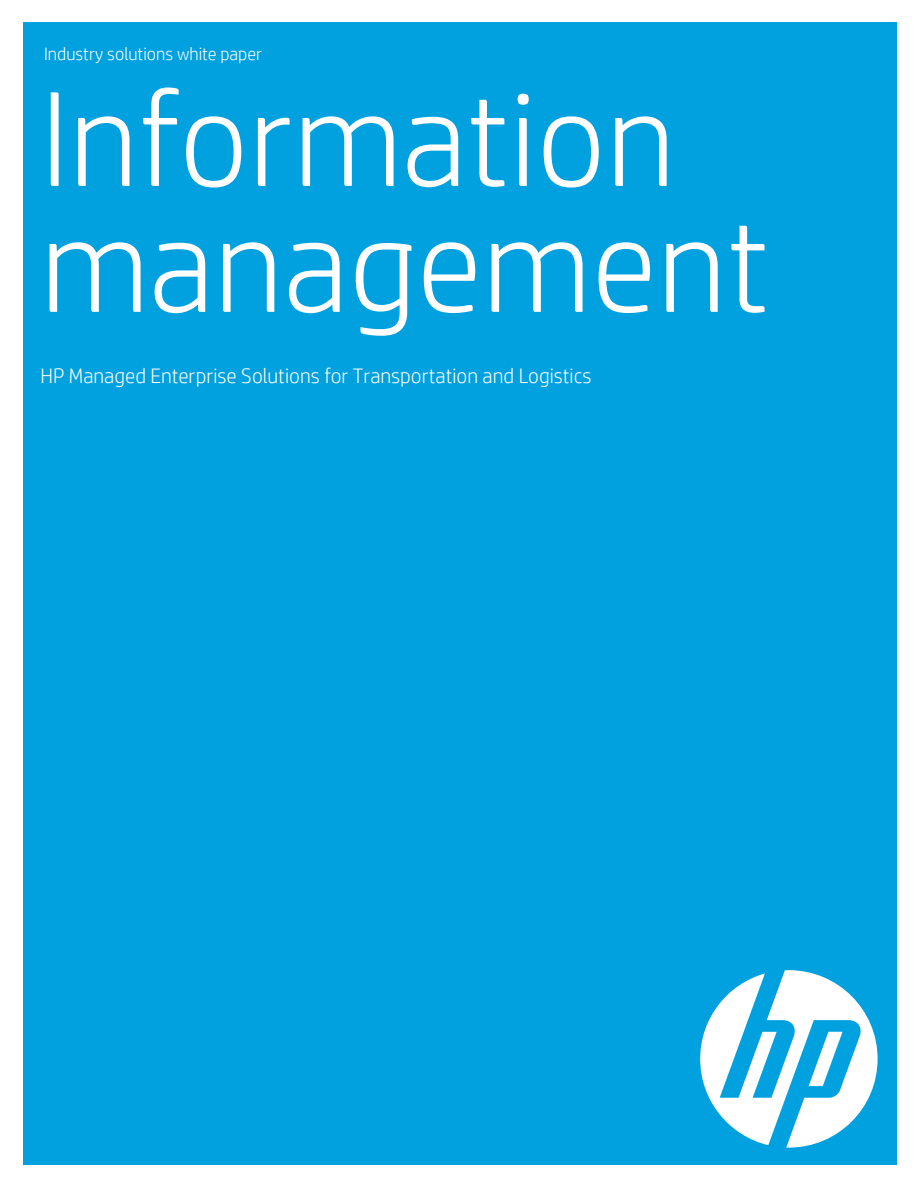
<style>
.page{position:relative;width:918px;height:1188px;background:#fff}
.page>*{position:absolute;margin:0;border:0;box-sizing:border-box;transform-origin:0 0}
.t1{font:300 135px/126px "HP Simplified";color:#fff}
.t2{font:300 21px "HP Simplified";color:#fff}
.t3{font:300 18px "HP Simplified";color:#fff}
</style>
<div class="page">
<div style="left:23px;top:22px;width:874px;height:1143px;background:#00a1de"></div>
<svg style="left:700px;top:970px;width:178px;height:178px"></svg>
<p class="t3" style="left:44px;top:42px;width:219px">Industry solutions white paper</p>
<h1 class="t1" style="left:40px;top:72px;width:731px">Information management</h1>
<p class="t2" style="left:40px;top:362px;width:553px">HP Managed Enterprise Solutions for Transportation and Logistics</p>
</div>
